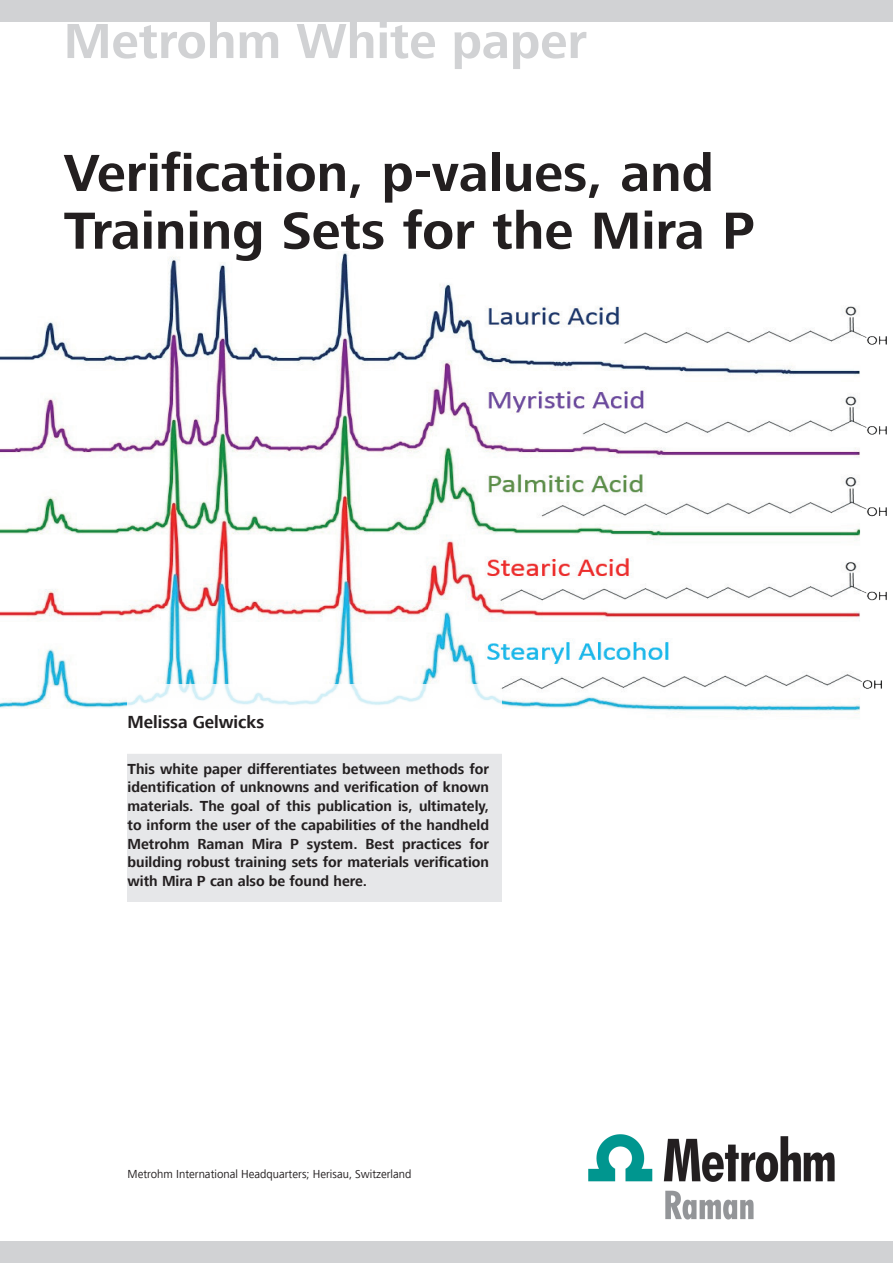
<style>
.page{position:relative;width:893px;height:1263px;background:#fff}
.page>*{position:absolute;margin:0;border:0;box-sizing:border-box;transform-origin:0 0}
.t1{font:700 54px/57.8px "Frutiger Next LT";color:#231f20}
.t2{font:700 51px "Frutiger Next LT";color:#d1d2d4}
.t3{font:700 18px "Frutiger Next LT";color:#231f20}
.t4{font:700 15px/18.8px "Frutiger Next LT";color:#231f20;text-align:justify}
.t5{font:12px "Frutiger Next LT";color:#231f20}
</style>
<div class="page">
<img style="left:588px;top:1134px;width:246px;height:85px">
<img style="left:0;top:252px;width:887px;height:461px">
<div style="left:0;top:0;width:893px;height:21px;background:#d1d2d4"></div>
<div style="left:0;top:1242px;width:893px;height:21px;background:#d1d2d4"></div>
<div style="left:128px;top:753px;width:374px;height:148px;background:#e6e7e9"></div>
<div style="left:128px;top:685px;width:374px;height:69px;background:#fff"></div>
<h2 class="t2" style="left:64px;top:13px;width:525px">Metrohm White paper</h2>
<h1 class="t1" style="left:64px;top:144px;width:692px">Verification, p-values, and<br>Training Sets for the Mira P</h1>
<p class="t3" style="left:128px;top:711px;width:138px">Melissa Gelwicks</p>
<p class="t4" style="left:128px;top:759px;width:363px">This white paper differentiates between methods for identification of unknowns and verification of known materials. The goal of this publication is, ultimately, to inform the user of the capabilities of the handheld Metrohm Raman Mira P system. Best practices for building robust training sets for materials verification with Mira P can also be found here.</p>
<p class="t5" style="left:128px;top:1167px;width:285px">Metrohm International Headquarters; Herisau, Switzerland</p>
</div>
